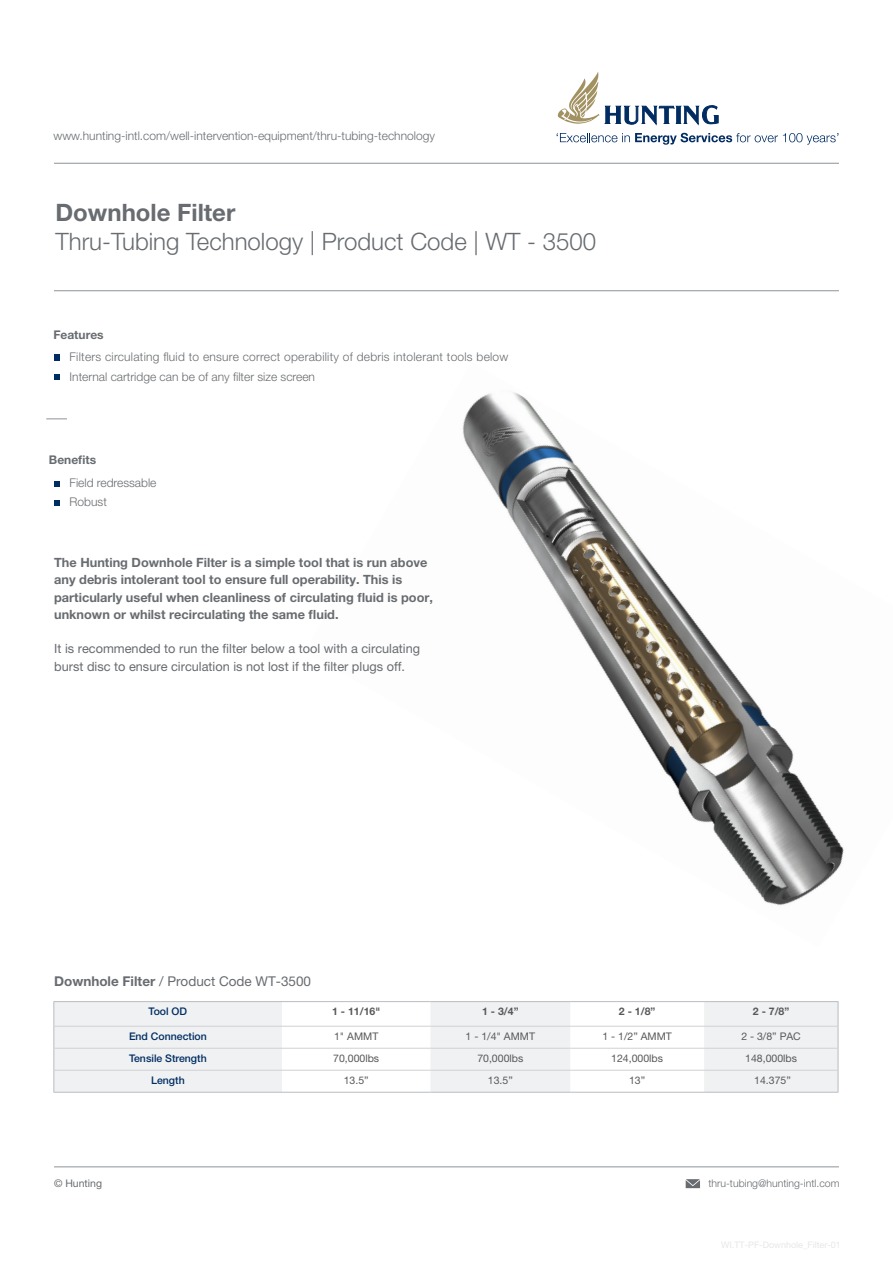
<style>
.page{position:relative;width:893px;height:1263px;background:#fff}
.page>*{position:absolute;margin:0;border:0;box-sizing:border-box;transform-origin:0 0}
.t1{font:300 24px/28.8px "Helvetica Neue LT Pro";color:#686c70}
.t2{font:13.5px "Helvetica Neue LT Pro";color:#686c70}
.t3{font:700 12.75px/17.2px "Helvetica Neue LT Pro";color:#686c70}
.t4{font:12.75px/17.2px "Helvetica Neue LT Pro";color:#686c70}
.t5{font:300 12px "Helvetica Neue LT Pro";color:#686c70}
.t6{font:300 12px "Helvetica Neue LT Pro";letter-spacing:.02em;color:#686c70}
.t7{font:700 12px "Helvetica Neue LT Pro";color:#686c70}
.t8{font:10.5px "Helvetica Neue LT Pro";color:#57585a}
.t9{font:500 10.5px "Helvetica Neue LT Pro";color:#002c62}
.t10{font:300 10.5px "Helvetica Neue LT Pro";color:#686c70}
.t11{font:700 10.5px "Helvetica Neue LT Pro";color:#57585a}
.t12{font:10.5px "Helvetica Neue LT Pro";color:#686c70}
.s1{font-weight:700}
</style>
<div class="page">
<svg style="left:558px;top:72px;width:41px;height:52px"></svg>
<svg style="left:605px;top:105px;width:113px;height:20px"></svg>
<svg style="left:557px;top:133px;width:281px;height:12px"></svg>
<hr style="left:54px;top:1166px;width:785px;height:1px;background:#8f9397">
<svg style="left:686px;top:1179px;width:14px;height:9px"></svg>
<hr style="left:54px;top:290px;width:785px;height:1px;background:#8f9397">
<hr style="left:54px;top:163px;width:785px;height:1px;background:#8f9397">
<img style="left:462px;top:392px;width:382px;height:513px">
<svg style="left:54px;top:355px;width:5px;height:5px"></svg>
<svg style="left:54px;top:374px;width:5px;height:6px"></svg>
<svg style="left:46px;top:418px;width:21px;height:1px"></svg>
<svg style="left:54px;top:481px;width:5px;height:5px"></svg>
<svg style="left:54px;top:500px;width:5px;height:5px"></svg>
<svg style="left:54px;top:1002px;width:784px;height:90px;fill:#eff1f2"></svg>
<hr style="left:53px;top:1001px;width:229px;height:1px;background:#b9bcc0">
<hr style="left:282px;top:1001px;width:148px;height:1px;background:#b9bcc0">
<hr style="left:430px;top:1001px;width:140px;height:1px;background:#b9bcc0">
<hr style="left:570px;top:1001px;width:134px;height:1px;background:#b9bcc0">
<hr style="left:704px;top:1001px;width:134px;height:1px;background:#b9bcc0">
<svg style="left:53px;top:1002px;width:1px;height:90px"></svg>
<svg style="left:838px;top:1002px;width:1px;height:90px"></svg>
<hr style="left:53px;top:1092px;width:229px;height:1px;background:#b9bcc0">
<hr style="left:282px;top:1092px;width:148px;height:1px;background:#b9bcc0">
<hr style="left:430px;top:1092px;width:140px;height:1px;background:#b9bcc0">
<hr style="left:570px;top:1092px;width:134px;height:1px;background:#b9bcc0">
<hr style="left:704px;top:1092px;width:134px;height:1px;background:#b9bcc0">
<hr style="left:54px;top:1026px;width:228px;height:1px;background:#cfd1d4">
<hr style="left:282px;top:1026px;width:148px;height:1px;background:#cfd1d4">
<hr style="left:430px;top:1026px;width:140px;height:1px;background:#cfd1d4">
<hr style="left:570px;top:1026px;width:134px;height:1px;background:#cfd1d4">
<hr style="left:704px;top:1026px;width:134px;height:1px;background:#cfd1d4">
<hr style="left:54px;top:1048px;width:228px;height:1px;background:#cfd1d4">
<hr style="left:282px;top:1048px;width:148px;height:1px;background:#cfd1d4">
<hr style="left:430px;top:1048px;width:140px;height:1px;background:#cfd1d4">
<hr style="left:570px;top:1048px;width:134px;height:1px;background:#cfd1d4">
<hr style="left:704px;top:1048px;width:134px;height:1px;background:#cfd1d4">
<hr style="left:54px;top:1070px;width:228px;height:1px;background:#cfd1d4">
<hr style="left:282px;top:1070px;width:148px;height:1px;background:#cfd1d4">
<hr style="left:430px;top:1070px;width:140px;height:1px;background:#cfd1d4">
<hr style="left:570px;top:1070px;width:134px;height:1px;background:#cfd1d4">
<hr style="left:704px;top:1070px;width:134px;height:1px;background:#cfd1d4">
<p class="t5" style="left:54px;top:129px;width:383px">www.hunting-intl.com/well-intervention-equipment/thru-tubing-technology</p>
<p class="t1" style="left:55px;top:198px;width:542px"><span class="s1">Downhole Filter<br></span>Thru-Tubing Technology | Product Code | WT - 3500</p>
<p class="t7" style="left:53px;top:327px;width:52px">Features</p>
<p class="t6" style="left:70px;top:349px;width:440px">Filters circulating fluid to ensure correct operability of debris intolerant tools below</p>
<p class="t5" style="left:70px;top:369px;width:247px">Internal cartridge can be of any filter size screen</p>
<p class="t7" style="left:49px;top:452px;width:49px">Benefits</p>
<p class="t5" style="left:70px;top:476px;width:88px">Field redressable</p>
<p class="t5" style="left:70px;top:494px;width:39px">Robust</p>
<p class="t3" style="left:54px;top:554px;width:380px">The Hunting Downhole Filter is a simple tool that is run above any debris intolerant tool to ensure full operability. This is particularly useful when cleanliness of circulating fluid is poor, unknown or whilst recirculating the same fluid.</p>
<p class="t4" style="left:54px;top:640px;width:368px">It is recommended to run the filter below a tool with a circulating burst disc to ensure circulation is not lost if the filter plugs off.</p>
<p class="t2" style="left:54px;top:973px;width:258px"><span class="s1">Downhole Filter</span> / Product Code WT-3500</p>
<p class="t9" style="left:149px;top:1005px;width:40px">Tool OD</p>
<p class="t11" style="left:332px;top:1005px;width:50px">1 - 11/16"</p>
<p class="t11" style="left:482px;top:1005px;width:38px">1 - 3/4”</p>
<p class="t11" style="left:619px;top:1005px;width:38px">2 - 1/8”</p>
<p class="t11" style="left:753px;top:1005px;width:38px">2 - 7/8”</p>
<p class="t9" style="left:129px;top:1030px;width:79px">End Connection</p>
<p class="t8" style="left:334px;top:1030px;width:46px">1" AMMT</p>
<p class="t8" style="left:466px;top:1030px;width:71px">1 - 1/4" AMMT</p>
<p class="t8" style="left:602px;top:1030px;width:71px">1 - 1/2” AMMT</p>
<p class="t8" style="left:741px;top:1030px;width:61px">2 - 3/8” PAC</p>
<p class="t9" style="left:129px;top:1052px;width:79px">Tensile Strength</p>
<p class="t8" style="left:333px;top:1052px;width:47px">70,000lbs</p>
<p class="t8" style="left:477px;top:1052px;width:47px">70,000lbs</p>
<p class="t8" style="left:611px;top:1052px;width:53px">124,000lbs</p>
<p class="t8" style="left:745px;top:1052px;width:53px">148,000lbs</p>
<p class="t9" style="left:151px;top:1074px;width:35px">Length</p>
<p class="t8" style="left:344px;top:1074px;width:26px">13.5”</p>
<p class="t8" style="left:488px;top:1074px;width:26px">13.5”</p>
<p class="t8" style="left:629px;top:1074px;width:18px">13”</p>
<p class="t8" style="left:754px;top:1074px;width:38px">14.375”</p>
<p class="t12" style="left:54px;top:1177px;width:50px">© Hunting</p>
<p class="t10" style="left:708px;top:1176px;width:133px">thru-tubing@hunting-intl.com</p>
</div>
